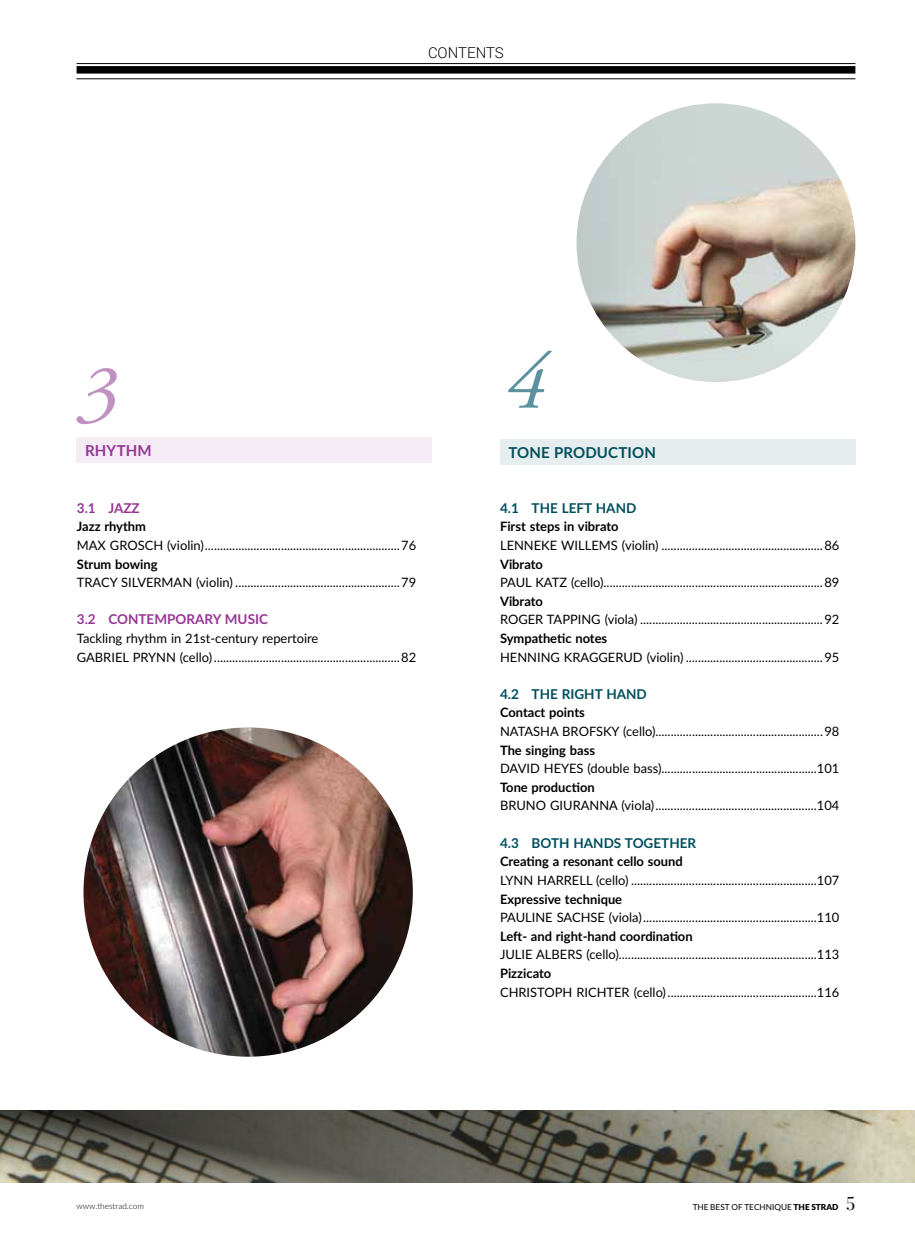
<style>
.page{position:relative;width:915px;height:1255px;background:#fff}
.page>*{position:absolute;margin:0;border:0;box-sizing:border-box;transform-origin:0 0}
.t1{font:italic 80.55px "Adobe Garamond Pro";color:#c092c2}
.t2{font:italic 80.55px "Adobe Garamond Pro";color:#5c929f}
.t3{font:700 15px "Lato";letter-spacing:.01em;color:#004f5d}
.t4{font:300 15px "Roboto";color:#000}
.t5{font:700 15px "Lato";letter-spacing:.01em;color:#963694}
.t6{font:700 13.5px "Lato";color:#004f5d}
.t7{font:700 13.5px "Lato";color:#963694}
.t8{font:12.9px/18.6px "Lato";color:#000}
.t9{font:700 12.9px "Lato";color:#000}
.t10{font:8.25px "Lato";color:#000}
.t11{font:300 8.25px "Lato";color:#000}
.s1{font-weight:900}
.s2{font-family:"Playfair Display";font-size:18px}
</style>
<div class="page">
<hr style="left:77px;top:63px;width:778px;height:1px;background:#000">
<div style="left:77px;top:66px;width:778px;height:8px;background:#000"></div>
<hr style="left:77px;top:78px;width:778px;height:1px;background:#000">
<div style="left:77px;top:437px;width:355px;height:26px;background:#f4ebf4"></div>
<div style="left:500px;top:439px;width:355px;height:26px;background:#e6edef"></div>
<img style="left:83px;top:727px;width:329px;height:329px;border-radius:165px">
<img style="left:576px;top:103px;width:279px;height:279px;border-radius:139px">
<svg style="left:0;top:1110px;width:914px;height:72px;background:#6f6d60"></svg>
<h1 class="t1" style="left:77px;top:346px;width:42px">3</h1>
<p class="t4" style="left:428px;top:42px;width:77px">CONTENTS</p>
<h1 class="t2" style="left:505px;top:333px;width:42px">4</h1>
<p class="t5" style="left:85px;top:439px;width:68px">RHYTHM</p>
<p class="t3" style="left:508px;top:441px;width:149px">TONE PRODUCTION</p>
<p class="t7" style="left:77px;top:498px;width:64px">3.1 Jazz</p>
<p class="t9" style="left:77px;top:517px;width:71px">Jazz rhythm</p>
<p class="t8" style="left:77px;top:535px;width:60px">MAX GROSCH</p>
<p class="t8" style="left:167px;top:535px;width:250px">(violin)................................................................76</p>
<p class="t9" style="left:77px;top:554px;width:82px">Strum bowing</p>
<p class="t8" style="left:77px;top:572px;width:340px">TRACY SI LVERMAN (violin) ......................................................79</p>
<p class="t7" style="left:77px;top:609px;width:51px">3.2 Contemporary</p>
<p class="t7" style="left:225px;top:609px;width:31px">music</p>
<p class="t8" style="left:77px;top:628px;width:340px">Tackling rhythm in 21st-century repertoire<br>GABRIEL PRYNN (cello).............................................................82</p>
<p class="t6" style="left:500px;top:498px;width:71px">4.1 The left</p>
<p class="t6" style="left:595px;top:498px;width:11px">hand</p>
<p class="t9" style="left:500px;top:517px;width:120px">First steps in vibrato</p>
<p class="t8" style="left:500px;top:535px;width:16px">LENNE</p>
<p class="t8" style="left:541px;top:535px;width:299px">KE WI LLEMS (violin) .....................................................86</p>
<p class="t9" style="left:500px;top:554px;width:44px">Vibrato</p>
<p class="t8" style="left:500px;top:572px;width:340px">PAU L KATZ (cello)........................................................................89</p>
<p class="t9" style="left:500px;top:591px;width:44px">Vibrato</p>
<p class="t8" style="left:500px;top:610px;width:340px">ROGER TAPPING (viola) ............................................................92</p>
<p class="t9" style="left:500px;top:628px;width:109px">Sympathetic notes</p>
<p class="t8" style="left:500px;top:647px;width:10px">HENNIN</p>
<p class="t8" style="left:550px;top:647px;width:290px">G KRAGGERU D (violin) .............................................95</p>
<p class="t6" style="left:500px;top:684px;width:71px">4.2 The right</p>
<p class="t6" style="left:606px;top:684px;width:11px">hand</p>
<p class="t9" style="left:500px;top:703px;width:86px">Contact points</p>
<p class="t8" style="left:500px;top:721px;width:88px">N ATASH A BROFS</p>
<p class="t8" style="left:603px;top:721px;width:238px">KY (cello).......................................................98</p>
<p class="t9" style="left:500px;top:740px;width:96px">The singing bass</p>
<p class="t8" style="left:500px;top:758px;width:341px">DAVI D HEYES (double bass)...................................................101</p>
<p class="t9" style="left:500px;top:777px;width:96px">Tone production</p>
<p class="t8" style="left:500px;top:796px;width:27px">BRUNO</p>
<p class="t8" style="left:550px;top:796px;width:290px">GIU RANNA (viola).....................................................104</p>
<p class="t6" style="left:500px;top:832px;width:51px">4.3 Both</p>
<p class="t6" style="left:573px;top:832px;width:11px">hands</p>
<p class="t6" style="left:624px;top:832px;width:10px">together</p>
<p class="t9" style="left:500px;top:852px;width:184px">Creating a resonant cello sound</p>
<p class="t8" style="left:500px;top:870px;width:340px">LYNN HARRELL (cello) .............................................................107</p>
<p class="t9" style="left:500px;top:889px;width:124px">Expressive technique</p>
<p class="t8" style="left:500px;top:907px;width:40px">PAU LINE</p>
<p class="t8" style="left:556px;top:907px;width:25px">SACHSE</p>
<p class="t8" style="left:608px;top:907px;width:232px">(viola).........................................................110</p>
<p class="t9" style="left:500px;top:926px;width:194px">Left- and right-hand coordination</p>
<p class="t8" style="left:500px;top:944px;width:340px">JU LIE ALBERS (cello).................................................................113</p>
<p class="t9" style="left:500px;top:963px;width:53px">Pizzicato</p>
<p class="t8" style="left:500px;top:982px;width:340px">CH RISTOPH RICHTER (cello).................................................116</p>
<p class="t11" style="left:77px;top:1200px;width:69px">www.thestrad.com</p>
<p class="t10" style="left:692px;top:1201px;width:164px">The Best of Technique <span class="s1">THE STRAD</span> <span class="s2">5</span></p>
</div>
